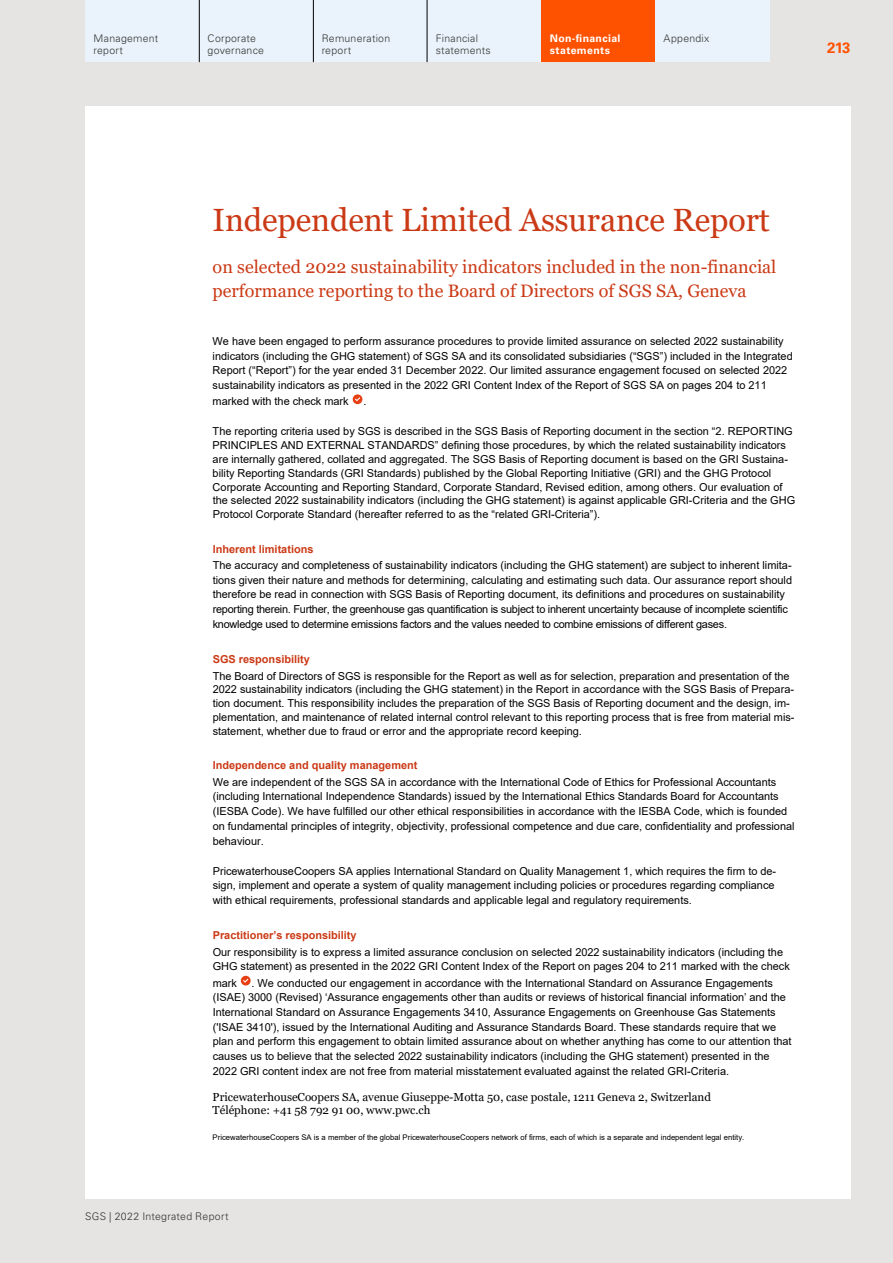
<style>
.page{position:relative;width:893px;height:1263px;background:#e5e4e3}
.page>*{position:absolute;margin:0;border:0;box-sizing:border-box;transform-origin:0 0}
.t1{font:32.1px "Georgia";letter-spacing:-.005em;color:#cb3a16}
.t2{font:18px/24.5px "Georgia";color:#cb3a16}
.t3{font:700 15px "Univers LT Std";color:#ff5200}
.t4{font:11.55px/13px "Georgia";color:#000}
.t5{font:10.95px/14.7px "Arial";color:#000}
.t6{font:700 10.95px "Arial";color:#cb3a16}
.t7{font:300 10.5px/12px "Univers LT Std";letter-spacing:.025em;color:#323530}
.t8{font:700 10.5px/12px "Univers LT Std";letter-spacing:.035em;color:#fff}
.t9{font:7.65px "Arial";color:#000}
</style>
<div class="page">
<div style="left:199px;top:0;width:114px;height:62px;background:#eaf3fc"></div>
<div style="left:85px;top:0;width:114px;height:62px;background:#eaf3fc"></div>
<div style="left:313px;top:0;width:114px;height:62px;background:#eaf3fc"></div>
<div style="left:427px;top:0;width:114px;height:62px;background:#eaf3fc"></div>
<div style="left:541px;top:0;width:114px;height:62px;background:#ff5200"></div>
<hr style="left:199px;top:0;width:1px;height:62px;background:#000">
<hr style="left:313px;top:0;width:1px;height:62px;background:#000">
<hr style="left:427px;top:0;width:1px;height:62px;background:#000">
<div style="left:655px;top:0;width:114px;height:62px;background:#eaf3fc"></div>
<div style="left:85px;top:106px;width:765px;height:1093px;background:#fff"></div>
<svg style="left:353px;top:394px;width:9px;height:10px"></svg>
<svg style="left:241px;top:976px;width:10px;height:9px"></svg>
<p class="t7" style="left:208px;top:32px;width:58px">Corporate governance</p>
<p class="t7" style="left:663px;top:32px;width:47px">Appendix</p>
<p class="t7" style="left:94px;top:32px;width:66px">Management report</p>
<p class="t7" style="left:436px;top:32px;width:57px">Financial statements</p>
<p class="t8" style="left:550px;top:32px;width:72px">Non-financial statements</p>
<p class="t7" style="left:322px;top:32px;width:70px">Remuneration report</p>
<h3 class="t3" style="left:827px;top:39px;width:25px">213</h3>
<h1 class="t1" style="left:213px;top:200px;width:559px">Independent Limited Assurance Report</h1>
<h2 class="t2" style="left:213px;top:254px;width:565px">on selected 2022 sustainability indicators included in the non-financial performance reporting to the Board of Directors of SGS SA, Geneva</h2>
<p class="t5" style="left:213px;top:334px;width:582px">We have been engaged to perform assurance procedures to provide limited assurance on selected 2022 sustainability indicators (including the GHG statement) of SGS SA and its consolidated subsidiaries (“SGS”) included in the Integrated Report (“Report”) for the year ended 31 December 2022. Our limited assurance engagement focused on selected 2022 sustainability indicators as presented in the 2022 GRI Content Index of the Report of SGS SA on pages 204 to 211</p>
<p class="t5" style="left:213px;top:394px;width:138px">marked with the check mark</p>
<p class="t5" style="left:363px;top:394px;width:5px">.</p>
<p class="t5" style="left:213px;top:424px;width:584px;line-height:13.8px">The reporting criteria used by SGS is described in the SGS Basis of Reporting document in the section “2. REPORTING PRINCIPLES AND EXTERNAL STANDARDS” defining those procedures, by which the related sustainability indicators are internally gathered, collated and aggregated. The SGS Basis of Reporting document is based on the GRI Sustaina&shy;bility Reporting Standards (GRI Standards) published by the Global Reporting Initiative (GRI) and the GHG Protocol Corporate Accounting and Reporting Standard, Corporate Standard, Revised edition, among others. Our evaluation of the selected 2022 sustainability indicators (including the GHG statement) is against applicable GRI-Criteria and the GHG Protocol Corporate Standard (hereafter referred to as the “related GRI-Criteria”).</p>
<p class="t6" style="left:213px;top:541px;width:102px">Inherent limitations</p>
<p class="t5" style="left:213px;top:558px;width:581px">The accuracy and completeness of sustainability indicators (including the GHG statement) are subject to inherent limita&shy;tions given their nature and methods for determining, calculating and estimating such data. Our assurance report should therefore be read in connection with SGS Basis of Reporting document, its definitions and procedures on sustainability reporting therein. Further, the greenhouse gas quantification is subject to inherent uncertainty because of incomplete scientific knowledge used to determine emissions factors and the values needed to combine emissions of different gases.</p>
<p class="t6" style="left:213px;top:652px;width:99px">SGS responsibility</p>
<p class="t5" style="left:213px;top:669px;width:583px;line-height:13.8px">The Board of Directors of SGS is responsible for the Report as well as for selection, preparation and presentation of the 2022 sustainability indicators (including the GHG statement) in the Report in accordance with the SGS Basis of Prepara&shy;tion document. This responsibility includes the preparation of the SGS Basis of Reporting document and the design, im&shy;plementation, and maintenance of related internal control relevant to this reporting process that is free from material mis&shy;statement, whether due to fraud or error and the appropriate record keeping.</p>
<p class="t6" style="left:213px;top:758px;width:206px">Independence and quality management</p>
<p class="t5" style="left:213px;top:774px;width:583px">We are independent of the SGS SA in accordance with the International Code of Ethics for Professional Accountants (including International Independence Standards) issued by the International Ethics Standards Board for Accountants (IESBA Code). We have fulfilled our other ethical responsibilities in accordance with the IESBA Code, which is founded on fundamental principles of integrity, objectivity, professional competence and due care, confidentiality and professional behaviour.</p>
<p class="t5" style="left:213px;top:863px;width:565px">PricewaterhouseCoopers SA applies International Standard on Quality Management 1, which requires the firm to de&shy;sign, implement and operate a system of quality management including policies or procedures regarding compliance with ethical requirements, professional standards and applicable legal and regulatory requirements.</p>
<p class="t6" style="left:213px;top:928px;width:145px">Practitioner’s responsibility</p>
<p class="t5" style="left:213px;top:944px;width:579px">Our responsibility is to express a limited assurance conclusion on selected 2022 sustainability indicators (including the<br>GHG statement) as presented in the 2022 GRI Content Index of the Report on pages 204 to 211 marked with the check</p>
<p class="t5" style="left:213px;top:975px;width:26px">mark</p>
<p class="t5" style="left:213px;top:975px;width:580px;text-indent:39px">. We conducted our engagement in accordance with the International Standard on Assurance Engagements (ISAE) 3000 (Revised) ‘Assurance engagements other than audits or reviews of historical financial information’ and the International Standard on Assurance Engagements 3410, Assurance Engagements on Greenhouse Gas Statements ('ISAE 3410'), issued by the International Auditing and Assurance Standards Board. These standards require that we plan and perform this engagement to obtain limited assurance about on whether anything has come to our attention that causes us to believe that the selected 2022 sustainability indicators (including the GHG statement) presented in the 2022 GRI content index are not free from material misstatement evaluated against the related GRI-Criteria.</p>
<p class="t4" style="left:213px;top:1091px;width:500px">PricewaterhouseCoopers SA, avenue Giuseppe-Motta 50, case postale, 1211 Geneva 2, Switzerland<br>Téléphone: +41 58 792 91 00, www.pwc.ch</p>
<p class="t9" style="left:213px;top:1132px;width:533px">PricewaterhouseCoopers SA is a member of the global PricewaterhouseCoopers network of firms, each of which is a separate and independent legal entity.</p>
<p class="t7" style="left:85px;top:1211px;width:145px">SGS | 2022 Integrated Report</p>
</div>
